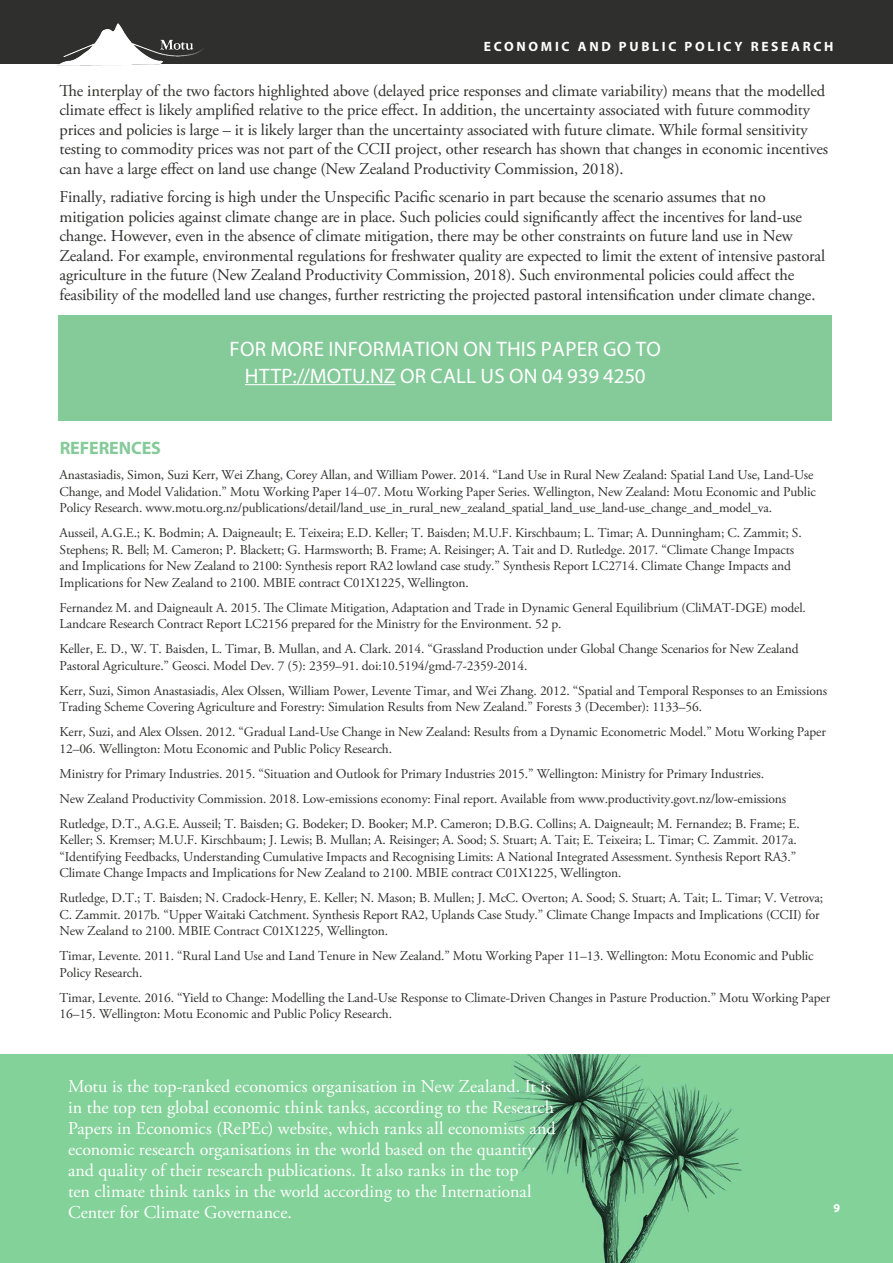
<style>
.page{position:relative;width:893px;height:1263px;background:#fff}
.page>*{position:absolute;margin:0;border:0;box-sizing:border-box;transform-origin:0 0}
.t1{font:21px/26.2px "Myriad Pro";letter-spacing:.01em;color:#fff;text-align:center}
.t2{font:18px/21px "Adobe Garamond Pro";color:#fff}
.t3{font:700 18px "Myriad Pro";letter-spacing:-.005em;color:#85ca99}
.t4{font:16.5px/19.5px "Adobe Garamond Pro";letter-spacing:-.01em;color:#2f2f2e}
.t5{font:13.5px/16.5px "Adobe Garamond Pro";letter-spacing:-.01em;color:#2f2f2e}
.t6{font:700 13.5px "Myriad Pro";letter-spacing:.2em;color:#fff}
.t7{font:700 12px "Myriad Pro";color:#fff}
</style>
<div class="page">
<div style="left:0;top:0;width:893px;height:64px;background:#2f2f2e"></div>
<img style="left:57px;top:23px;width:147px;height:43px">
<div style="left:58px;top:315px;width:774px;height:105px;background:#85ca99"></div>
<hr style="left:245px;top:384px;width:151px;height:1px;background:#fff">
<img style="left:0;top:1055px;width:893px;height:208px">
<p class="t6" style="left:484px;top:37px;width:351px">ECONOMIC AND PUBLIC POLICY RESEARCH</p>
<p class="t4" style="left:60px;top:82px;width:770px">The interplay of the two factors highlighted above (delayed price responses and climate variability) means that the modelled climate effect is likely amplified relative to the price effect. In addition, the uncertainty associated with future commodity prices and policies is large – it is likely larger than the uncertainty associated with future climate. While formal sensitivity testing to commodity prices was not part of the CCII project, other research has shown that changes in economic incentives can have a large effect on land use change (New Zealand Productivity Commission, 2018).</p>
<p class="t4" style="left:60px;top:188px;width:767px">Finally, radiative forcing is high under the Unspecific Pacific scenario in part because the scenario assumes that no mitigation policies against climate change are in place. Such policies could significantly affect the incentives for land-use change. However, even in the absence of climate mitigation, there may be other constraints on future land use in New Zealand. For example, environmental regulations for freshwater quality are expected to limit the extent of intensive pastoral agriculture in the future (New Zealand Productivity Commission, 2018). Such environmental policies could affect the feasibility of the modelled land use changes, further restricting the projected pastoral intensification under climate change.</p>
<h1 class="t1" style="left:230px;top:336px;width:433px">FOR MORE INFORMATION ON THIS PAPER GO TO<br>HTTP://MOTU.NZ OR CALL US ON 04 939 4250</h1>
<h2 class="t3" style="left:60px;top:436px;width:103px">REFERENCES</h2>
<p class="t5" style="left:60px;top:467px;width:758px">Anastasiadis, Simon, Suzi Kerr, Wei Zhang, Corey Allan, and William Power. 2014. “Land Use in Rural New Zealand: Spatial Land Use, Land-Use<br>Change, and Model Validation.” Motu Working Paper 14–07. Motu Working Paper Series. Wellington, New Zealand: Motu Economic and Public<br>Policy Research. www.motu.org.nz/publications/detail/land_use_in_rural_new_zealand_spatial_land_use_land-use_change_and_model_va.</p>
<p class="t5" style="left:60px;top:525px;width:744px">Ausseil, A.G.E.; K. Bodmin; A. Daigneault; E. Teixeira; E.D. Keller; T. Baisden; M.U.F. Kirschbaum; L. Timar; A. Dunningham; C. Zammit; S.<br>Stephens; R. Bell; M. Cameron; P. Blackett; G. Harmsworth; B. Frame; A. Reisinger; A. Tait and D. Rutledge. 2017. “Climate Change Impacts and Implications for New Zealand to 2100: Synthesis report RA2 lowland case study.” Synthesis Report LC2714. Climate Change Impacts and Implications for New Zealand to 2100. MBIE contract C01X1225, Wellington.</p>
<p class="t5" style="left:60px;top:600px;width:748px">Fernandez M. and Daigneault A. 2015. The Climate Mitigation, Adaptation and Trade in Dynamic General Equilibrium (CliMAT-DGE) model.<br>Landcare Research Contract Report LC2156 prepared for the Ministry for the Environment. 52 p.</p>
<p class="t5" style="left:60px;top:641px;width:741px">Keller, E. D., W. T. Baisden, L. Timar, B. Mullan, and A. Clark. 2014. “Grassland Production under Global Change Scenarios for New Zealand<br>Pastoral Agriculture.” Geosci. Model Dev. 7 (5): 2359–91. doi:10.5194/gmd-7-2359-2014.</p>
<p class="t5" style="left:60px;top:683px;width:769px">Kerr, Suzi, Simon Anastasiadis, Alex Olssen, William Power, Levente Timar, and Wei Zhang. 2012. “Spatial and Temporal Responses to an Emissions<br>Trading Scheme Covering Agriculture and Forestry: Simulation Results from New Zealand.” Forests 3 (December): 1133–56.</p>
<p class="t5" style="left:60px;top:724px;width:768px">Kerr, Suzi, and Alex Olssen. 2012. “Gradual Land-Use Change in New Zealand: Results from a Dynamic Econometric Model.” Motu Working Paper<br>12–06. Wellington: Motu Economic and Public Policy Research.</p>
<p class="t5" style="left:60px;top:761px;width:742px;line-height:25px">Ministry for Primary Industries. 2015. “Situation and Outlook for Primary Industries 2015.” Wellington: Ministry for Primary Industries.<br>New Zealand Productivity Commission. 2018. Low-emissions economy: Final report. Available from www.productivity.govt.nz/low-emissions<br>Rutledge, D.T., A.G.E. Ausseil; T. Baisden; G. Bodeker; D. Booker; M.P. Cameron; D.B.G. Collins; A. Daigneault; M. Fernandez; B. Frame; E.</p>
<p class="t5" style="left:60px;top:832px;width:739px;text-align:justify">Keller; S. Kremser; M.U.F. Kirschbaum; J. Lewis; B. Mullan; A. Reisinger; A. Sood; S. Stuart; A. Tait; E. Teixeira; L. Timar; C. Zammit. 2017a. “Identifying Feedbacks, Understanding Cumulative Impacts and Recognising Limits: A National Integrated Assessment. Synthesis Report RA3.” Climate Change Impacts and Implications for New Zealand to 2100. MBIE contract C01X1225, Wellington.</p>
<p class="t5" style="left:60px;top:890px;width:765px">Rutledge, D.T.; T. Baisden; N. Cradock-Henry, E. Keller; N. Mason; B. Mullen; J. McC. Overton; A. Sood; S. Stuart; A. Tait; L. Timar; V. Vetrova;<br>C. Zammit. 2017b. “Upper Waitaki Catchment. Synthesis Report RA2, Uplands Case Study.” Climate Change Impacts and Implications (CCII) for<br>New Zealand to 2100. MBIE Contract C01X1225, Wellington.</p>
<p class="t5" style="left:60px;top:948px;width:756px">Timar, Levente. 2011. “Rural Land Use and Land Tenure in New Zealand.” Motu Working Paper 11–13. Wellington: Motu Economic and Public<br>Policy Research.</p>
<p class="t5" style="left:60px;top:990px;width:772px">Timar, Levente. 2016. “Yield to Change: Modelling the Land-Use Response to Climate-Driven Changes in Pasture Production.” Motu Working Paper<br>16–15. Wellington: Motu Economic and Public Policy Research.</p>
<p class="t2" style="left:68px;top:1076px;width:489px">Motu is the top-ranked economics organisation in New Zealand. It is in the top ten global economic think tanks, according to the Research Papers in Economics (RePEc) website, which ranks all economists and economic research organisations in the world based on the quantity and quality of their research publications. It also ranks in the top<br>ten climate think tanks in the world according to the International Center for Climate Governance.</p>
<p class="t7" style="left:833px;top:1200px;width:8px">9</p>
<p class="t7" style="left:834px;top:1203px;width:8px">7</p>
</div>
